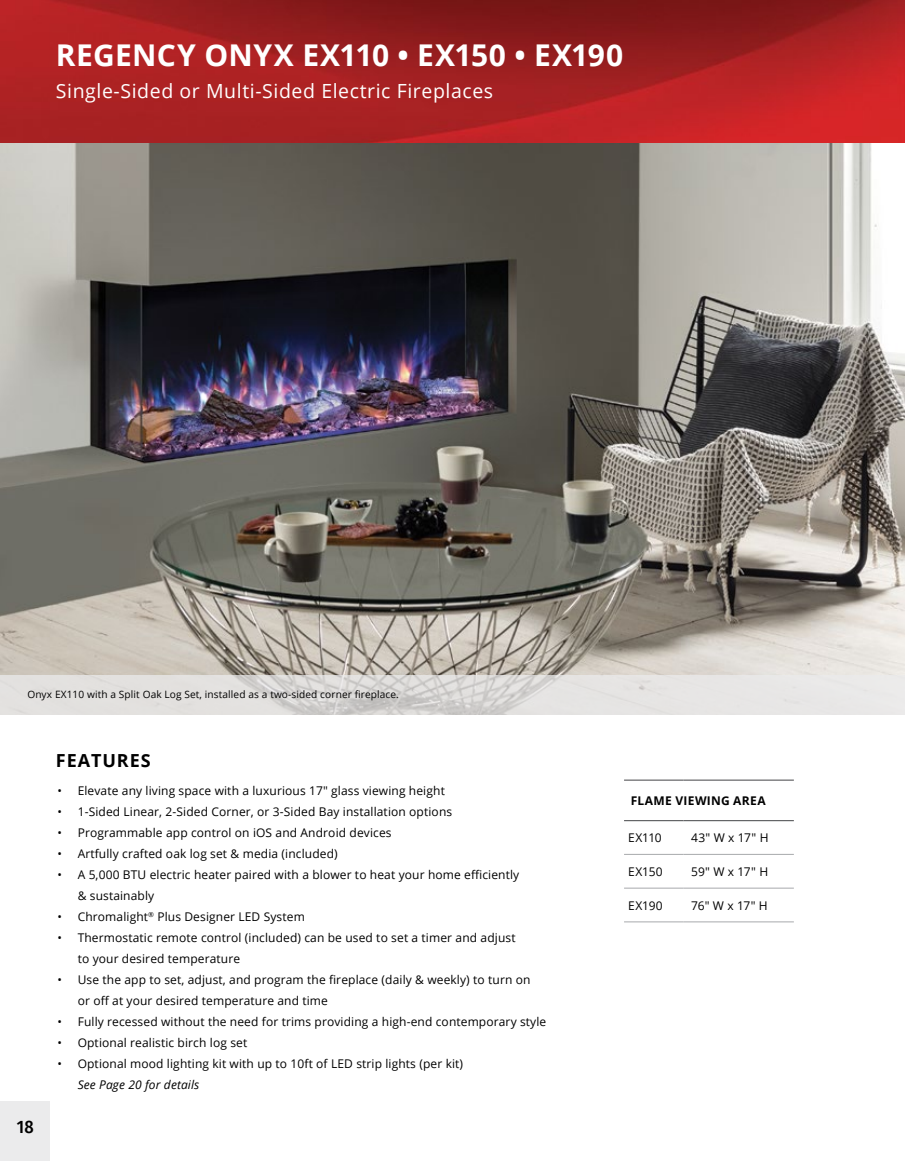
<style>
.page{position:relative;width:905px;height:1161px;background:#fff}
.page>*{position:absolute;margin:0;border:0;box-sizing:border-box;transform-origin:0 0}
.t1{font:700 30px "Open Sans";letter-spacing:.005em;color:#fff}
.t2{font:19.5px "Open Sans";letter-spacing:.03em;color:#fff}
.t3{font:700 18px "Open Sans";letter-spacing:.05em;color:#000}
.t4{font:500 18px "Fira Sans Condensed";color:#000}
.t5{font:12px/21px "Open Sans";letter-spacing:.01em;color:#000}
.t6{font:italic 12px "Open Sans";letter-spacing:.01em;color:#000}
.t7{font:700 12px "Open Sans";letter-spacing:.03em;color:#000}
.t8{font:10.2px "Open Sans";letter-spacing:.01em;color:#000}
</style>
<div class="page">
<div style="left:0;top:1102px;width:49px;height:59px;background:#ebebec"></div>
<img style="left:0;top:142px;width:904px;height:533px">
<img style="left:0;top:0;width:904px;height:142px">
<svg style="left:0;top:675px;width:904px;height:39px;background:#e0dedd"></svg>
<hr style="left:624px;top:854px;width:59px;height:1px;background:#a7a9ac">
<hr style="left:683px;top:854px;width:110px;height:1px;background:#a7a9ac">
<hr style="left:624px;top:888px;width:59px;height:1px;background:#a7a9ac">
<hr style="left:683px;top:888px;width:110px;height:1px;background:#a7a9ac">
<hr style="left:624px;top:922px;width:59px;height:1px;background:#a7a9ac">
<hr style="left:683px;top:922px;width:110px;height:1px;background:#a7a9ac">
<hr style="left:624px;top:780px;width:59px;height:1px;background:#58595b">
<hr style="left:683px;top:780px;width:110px;height:1px;background:#58595b">
<hr style="left:624px;top:820px;width:59px;height:1px;background:#58595b">
<hr style="left:683px;top:820px;width:110px;height:1px;background:#58595b">
<h1 class="t1" style="left:56px;top:34px;width:569px">REGENCY ONYX EX110 • EX150 • EX190</h1>
<h2 class="t2" style="left:56px;top:78px;width:439px">Single-Sided or Multi-Sided Electric Fireplaces</h2>
<p class="t8" style="left:27px;top:687px;width:373px">Onyx EX110 with a Split Oak Log Set, installed as a two-sided corner fireplace.</p>
<h3 class="t4" style="left:17px;top:1113px;width:18px">18</h3>
<h3 class="t3" style="left:56px;top:748px;width:96px">FEATURES</h3>
<p class="t5" style="left:57px;top:780px;width:389px">• Elevate any living space with a luxurious 17″ glass viewing height</p>
<p class="t5" style="left:57px;top:801px;width:396px">• 1-Sided Linear, 2-Sided Corner, or 3-Sided Bay installation options</p>
<p class="t5" style="left:57px;top:822px;width:335px">• Programmable app control on iOS and Android devices</p>
<p class="t5" style="left:57px;top:843px;width:282px">• Artfully crafted oak log set &amp; media (included)</p>
<p class="t5" style="left:78px;top:864px;width:443px;text-indent:-20px">• A 5,000 BTU electric heater paired with a blower to heat your home efficiently &amp; sustainably</p>
<p class="t5" style="left:57px;top:906px;width:249px">• Chromalight<sup>®</sup> Plus Designer LED System</p>
<p class="t5" style="left:78px;top:927px;width:439px;text-indent:-20px">• Thermostatic remote control (included) can be used to set a timer and adjust to your desired temperature</p>
<p class="t5" style="left:78px;top:969px;width:454px;text-indent:-20px">• Use the app to set, adjust, and program the fireplace (daily &amp; weekly) to turn on or off at your desired temperature and time</p>
<p class="t5" style="left:57px;top:1011px;width:490px">• Fully recessed without the need for trims providing a high-end contemporary style</p>
<p class="t5" style="left:57px;top:1032px;width:191px">• Optional realistic birch log set</p>
<p class="t5" style="left:57px;top:1053px;width:407px">• Optional mood lighting kit with up to 10ft of LED strip lights (per kit)</p>
<p class="t6" style="left:78px;top:1076px;width:123px">See Page 20 for details</p>
<p class="t7" style="left:630px;top:792px;width:136px">FLAME VIEWING AREA</p>
<p class="t5" style="left:628px;top:827px;width:35px">EX110</p>
<p class="t5" style="left:691px;top:827px;width:79px">43″ W x 17″ H</p>
<p class="t5" style="left:628px;top:861px;width:36px">EX150</p>
<p class="t5" style="left:691px;top:861px;width:79px">59″ W x 17″ H</p>
<p class="t5" style="left:628px;top:894px;width:36px">EX190</p>
<p class="t5" style="left:691px;top:894px;width:78px">76″ W x 17″ H</p>
</div>
